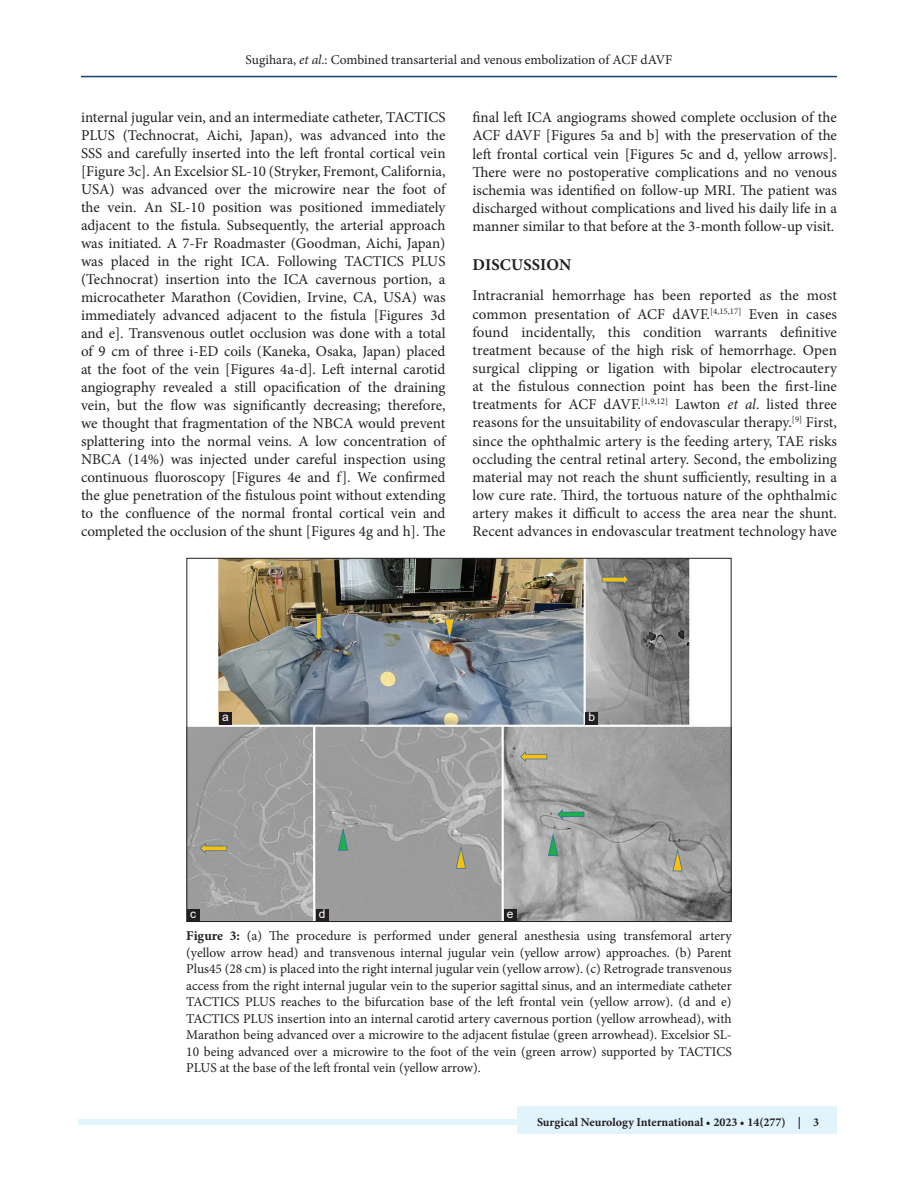
<style>
.page{position:relative;width:918px;height:1188px;background:#fff}
.page>*{position:absolute;margin:0;border:0;box-sizing:border-box;transform-origin:0 0}
.t1{font:700 16.5px "Minion Pro";letter-spacing:.01em;color:#231f20}
.TX{font:15px/18px "Minion Pro";color:#231f20;text-align:justify}
.FGC{font:13.5px/16.5px "Minion Pro";color:#231f20;text-align:justify}
.JF{font:700 12px "Minion Pro";color:#231f20}
.LABEL{font:12px "Arial";color:#fff}
.s1{font-style:italic}
.s2{font-weight:700}
</style>
<div class="page">
<hr style="left:81px;top:76px;width:756px;height:1px;background:#164077">
<div style="left:78px;top:1119px;width:756px;height:6px;background:#e1f4fc"></div>
<div style="left:518px;top:1106px;width:319px;height:28px;background:#e1f4fc"></div>
<img style="left:189px;top:560px;width:540px;height:360px">
<div style="left:219px;top:712px;width:13px;height:13px;background:#231f20"></div>
<div style="left:585px;top:712px;width:13px;height:13px;background:#231f20"></div>
<div style="left:187px;top:909px;width:13px;height:13px;background:#231f20"></div>
<div style="left:316px;top:909px;width:12px;height:12px;background:#231f20"></div>
<div style="left:504px;top:909px;width:12px;height:12px;background:#231f20"></div>
<p class="FGC" style="left:246px;top:51px;width:428px">Sugihara, <span class="s1">et al</span>.: Combined transarterial and venous embolization of ACF dAVF</p>
<p class="TX" style="left:81px;top:109px;width:366px">internal jugular vein, and an intermediate catheter, TACTICS PLUS (Technocrat, Aichi, Japan), was advanced into the SSS and carefully inserted into the left frontal cortical vein [Figure 3c]. An Excelsior SL-10 (Stryker, Fremont, California, USA) was advanced over the microwire near the foot of the vein. An SL-10 position was positioned immediately adjacent to the fistula. Subsequently, the arterial approach was initiated. A 7-Fr Roadmaster (Goodman, Aichi, Japan) was placed in the right ICA. Following TACTICS PLUS (Technocrat) insertion into the ICA cavernous portion, a microcatheter Marathon (Covidien, Irvine, CA, USA) was immediately advanced adjacent to the fistula [Figures 3d and e]. Transvenous outlet occlusion was done with a total of 9 cm of three i-ED coils (Kaneka, Osaka, Japan) placed at the foot of the vein [Figures 4a-d]. Left internal carotid angiography revealed a still opacification of the draining vein, but the flow was significantly decreasing; therefore, we thought that fragmentation of the NBCA would prevent splattering into the normal veins. A low concentration of NBCA (14%) was injected under careful inspection using continuous fluoroscopy [Figures 4e and f]. We confirmed the glue penetration of the fistulous point without extending to the confluence of the normal frontal cortical vein and completed the occlusion of the shunt [Figures 4g and h]. The</p>
<p class="TX" style="left:472px;top:108px;width:366px">final left ICA angiograms showed complete occlusion of the ACF dAVF [Figures 5a and b] with the preservation of the left frontal cortical vein [Figures 5c and d, yellow arrows].<br>There were no postoperative complications and no venous ischemia was identified on follow-up MRI. The patient was discharged without complications and lived his daily life in a manner similar to that before at the 3-month follow-up visit.</p>
<h1 class="t1" style="left:473px;top:253px;width:100px">DISCUSSION</h1>
<p class="TX" style="left:472px;top:287px;width:366px">Intracranial hemorrhage has been reported as the most common presentation of ACF dAVF.<sup>[4,15,17]</sup> Even in cases found incidentally, this condition warrants definitive treatment because of the high risk of hemorrhage. Open surgical clipping or ligation with bipolar electrocautery at the fistulous connection point has been the first-line treatments for ACF dAVF.<sup>[1,9,12]</sup> Lawton <span class="s1">et al</span>. listed three reasons for the unsuitability of endovascular therapy.<sup>[9]</sup> First, since the ophthalmic artery is the feeding artery, TAE risks occluding the central retinal artery. Second, the embolizing material may not reach the shunt sufficiently, resulting in a low cure rate. Third, the tortuous nature of the ophthalmic artery makes it difficult to access the area near the shunt.<br>Recent advances in endovascular treatment technology have</p>
<p class="LABEL" style="left:222px;top:709px;width:8px">a</p>
<p class="LABEL" style="left:588px;top:709px;width:8px">b</p>
<p class="LABEL" style="left:190px;top:906px;width:7px">c</p>
<p class="LABEL" style="left:319px;top:906px;width:8px">d</p>
<p class="LABEL" style="left:507px;top:906px;width:8px">e</p>
<p class="FGC" style="left:186px;top:928px;width:547px"><span class="s2">Figure 3:</span> (a) The procedure is performed under general anesthesia using transfemoral artery (yellow arrow head) and transvenous internal jugular vein (yellow arrow) approaches. (b) Parent Plus45 (28 cm) is placed into the right internal jugular vein (yellow arrow). (c) Retrograde transvenous access from the right internal jugular vein to the superior sagittal sinus, and an intermediate catheter TACTICS PLUS reaches to the bifurcation base of the left frontal vein (yellow arrow). (d and e)<br>TACTICS PLUS insertion into an internal carotid artery cavernous portion (yellow arrowhead), with Marathon being advanced over a microwire to the adjacent fistulae (green arrowhead). Excelsior SL-10 being advanced over a microwire to the foot of the vein (green arrow) supported by TACTICS PLUS at the base of the left frontal vein (yellow arrow).</p>
<p class="JF" style="left:537px;top:1113px;width:284px">Surgical Neurology International • 2023 • 14(277) | 3</p>
</div>
